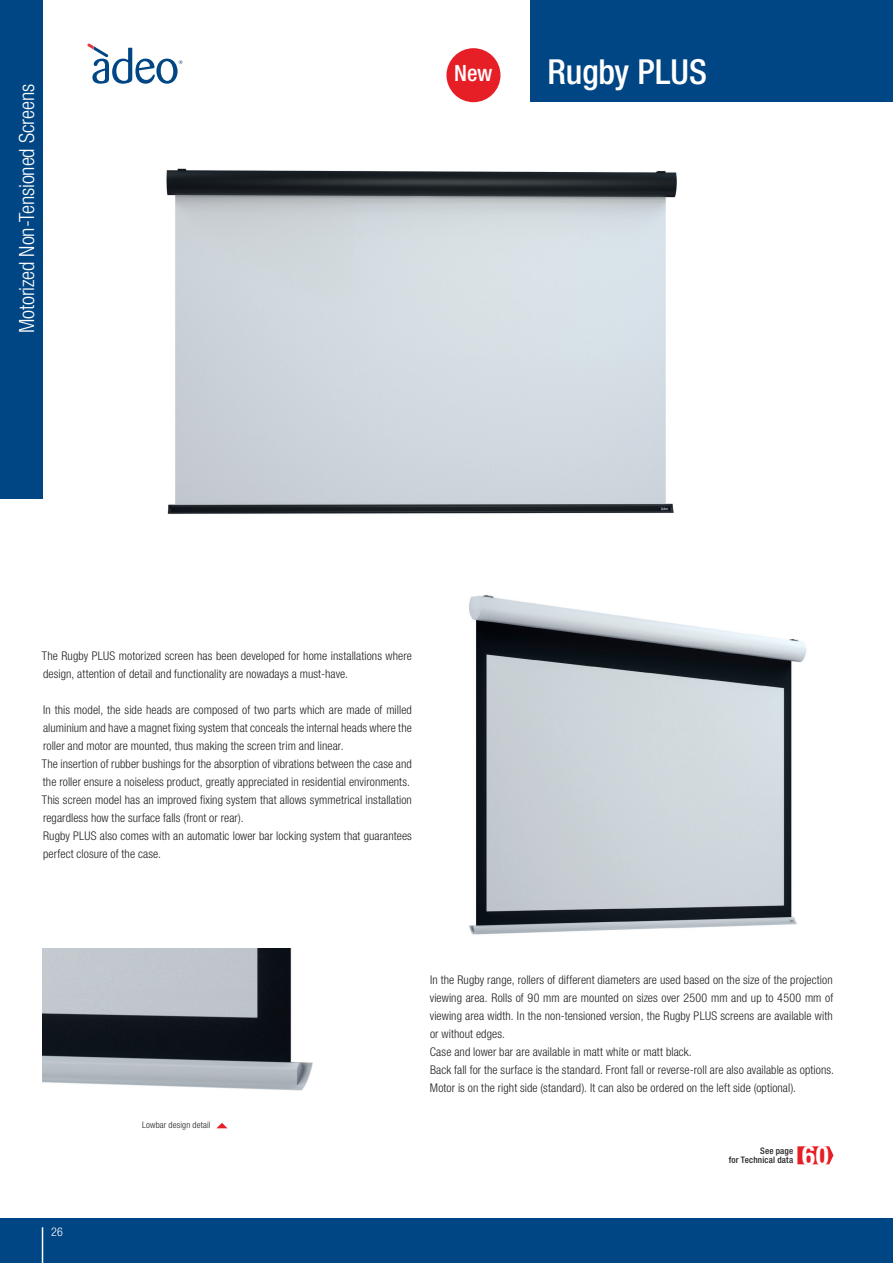
<style>
.page{position:relative;width:893px;height:1263px;background:#fff}
.page>*{position:absolute;margin:0;border:0;box-sizing:border-box;transform-origin:0 0}
.t1{font:500 condensed 34.5px "Helvetica Neue LT Pro";letter-spacing:-.005em;color:#fff}
.t2{font:700 condensed 27px "Helvetica Neue LT Pro";color:#fff}
.t3{font:500 condensed 22.5px "Helvetica Neue LT Pro";color:#fff}
.t4{font:300 condensed 21px "Helvetica Neue LT Pro";letter-spacing:-.01em;color:#fff}
.t5{font:300 condensed 12px/18px "Helvetica Neue LT Pro";letter-spacing:.01em;color:#231f20}
.t6{font:300 condensed 12px "Helvetica Neue LT Pro";color:#fff}
.t7{font:500 condensed 9px "Helvetica Neue LT Pro";letter-spacing:.02em;color:#231f20}
.t8{font:300 condensed 9px "Helvetica Neue LT Pro";letter-spacing:.015em;color:#231f20}
</style>
<div class="page">
<div style="left:0;top:1218px;width:893px;height:45px;background:#004684"></div>
<hr style="left:42px;top:1227px;width:1px;height:36px;background:#fff">
<div style="left:0;top:0;width:43px;height:498px;background:#004684"></div>
<div style="left:530px;top:0;width:363px;height:102px;background:#004684"></div>
<svg style="left:87px;top:43px;width:96px;height:41px"></svg>
<img style="left:166px;top:168px;width:511px;height:346px">
<img style="left:469px;top:595px;width:338px;height:340px">
<img style="left:43px;top:948px;width:270px;height:143px">
<div style="left:446px;top:48px;width:54px;height:54px;background:#e61e25;border-radius:50%"></div>
<svg style="left:217px;top:1123px;width:10px;height:5px"></svg>
<svg style="left:797px;top:1146px;width:36px;height:18px"></svg>
<h3 class="t4" style="left:15px;top:333px;width:251px;rotate:-90deg">Motorized Non-Tensioned Screens</h3>
<p class="t3" style="left:454px;top:60px;width:40px">New</p>
<p class="t1" style="left:547px;top:51px;width:161px">Rugby PLUS</p>
<p class="t5" style="left:42px;top:647px;width:372px">The Rugby PLUS motorized screen has been developed for home installations where design, attention of detail and functionality are nowadays a must-have.</p>
<p class="t5" style="left:43px;top:701px;width:370px;text-align:justify">In this model, the side heads are composed of two parts which are made of milled aluminium and have a magnet fixing system that conceals the internal heads where the roller and motor are mounted, thus making the screen trim and linear.</p>
<p class="t5" style="left:42px;top:755px;width:372px">The insertion of rubber bushings for the absorption of vibrations between the case and the roller ensure a noiseless product, greatly appreciated in residential environments.</p>
<p class="t5" style="left:42px;top:791px;width:372px">This screen model has an improved fixing system that allows symmetrical installation regardless how the surface falls (front or rear).</p>
<p class="t5" style="left:43px;top:827px;width:370px">Rugby PLUS also comes with an automatic lower bar locking system that guarantees perfect closure of the case.</p>
<p class="t6" style="left:51px;top:1225px;width:13px">26</p>
<p class="t8" style="left:142px;top:1120px;width:70px">Lowbar design detail</p>
<p class="t5" style="left:430px;top:971px;width:405px;text-align:justify">In the Rugby range, rollers of different diameters are used based on the size of the projection viewing area. Rolls of 90 mm are mounted on sizes over 2500 mm and up to 4500 mm of viewing area width. In the non-tensioned version, the Rugby PLUS screens are available with or without edges.</p>
<p class="t5" style="left:430px;top:1043px;width:264px">Case and lower bar are available in matt white or matt black.</p>
<p class="t5" style="left:430px;top:1061px;width:406px">Back fall for the surface is the standard. Front fall or reverse-roll are also available as options.</p>
<p class="t5" style="left:430px;top:1079px;width:368px">Motor is on the right side (standard). It can also be ordered on the left side (optional).</p>
<p class="t7" style="left:760px;top:1145px;width:35px">See page</p>
<p class="t7" style="left:729px;top:1154px;width:66px">for Technical data</p>
<p class="t2" style="left:802px;top:1139px;width:28px">60</p>
</div>
